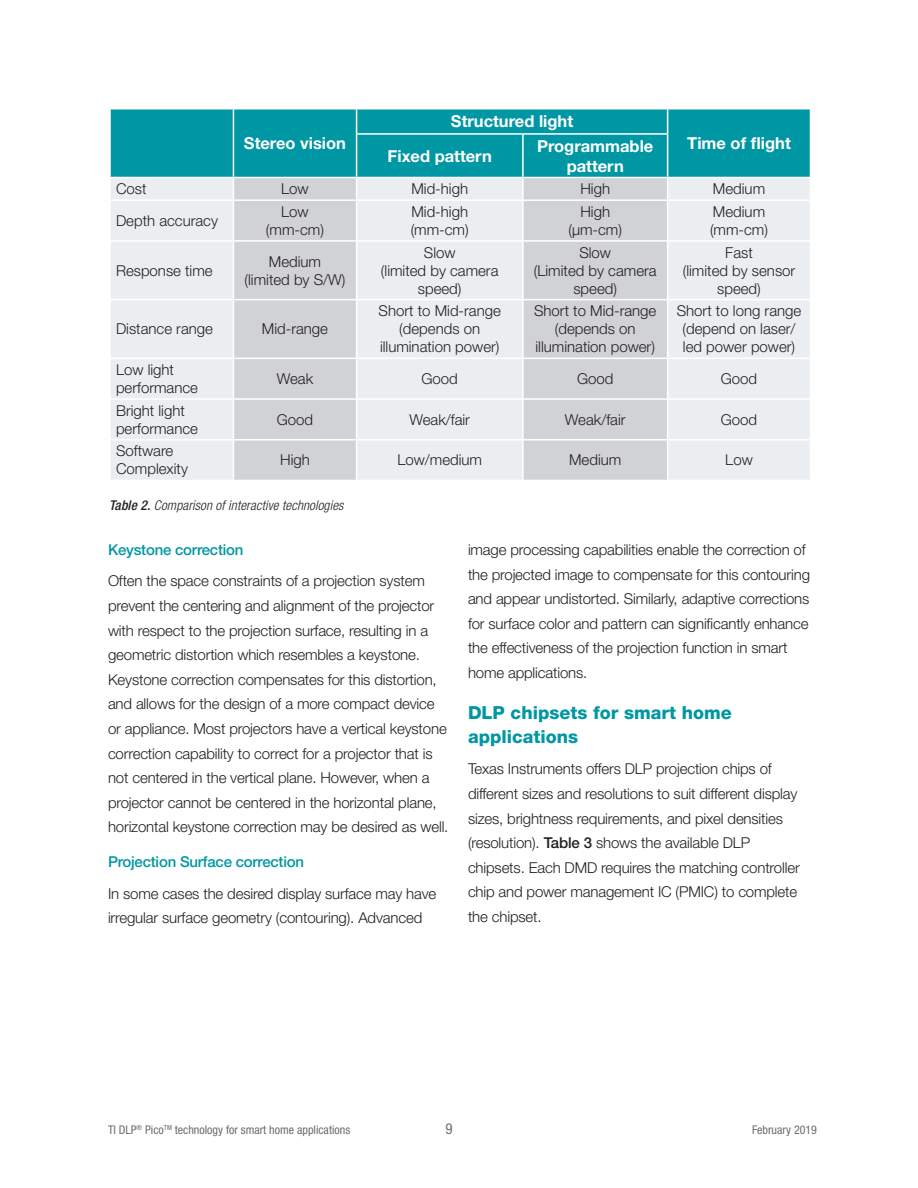
<style>
.page{position:relative;width:918px;height:1188px;background:#fff}
.page>*{position:absolute;margin:0;border:0;box-sizing:border-box;transform-origin:0 0}
.t1{font:800 18px/24px "Helvetica Neue LT Std";color:#0097a4}
.t2{font:700 16.5px/19.8px "Helvetica Neue LT Std";color:#fff;text-align:center}
.t3{font:300 15px/24.6px "Helvetica Neue LT Std";letter-spacing:-.01em;color:#231f20}
.t4{font:500 15px "Helvetica Neue LT Std";letter-spacing:-.015em;color:#0097a4}
.t5{font:condensed 15px "Helvetica Neue LT Std";color:#6c6d70}
.t6{font:italic 300 condensed 13.5px "Helvetica Neue LT Std";letter-spacing:.01em;color:#231f20}
.t7{font:condensed 12px "Helvetica Neue LT Std";color:#6c6d70}
.s1{font-weight:500}
</style>
<div class="page">
<div style="left:111px;top:110px;width:699px;height:67px;background:#0097a4"></div>
<div style="left:111px;top:178px;width:699px;height:302px;background:#ebeef1"></div>
<svg style="left:234px;top:178px;width:433px;height:302px;background:#dbdce0"></svg>
<svg style="left:233px;top:110px;width:1px;height:24px"></svg>
<svg style="left:356px;top:110px;width:1px;height:23px"></svg>
<svg style="left:667px;top:110px;width:1px;height:23px"></svg>
<hr style="left:233px;top:134px;width:1px;height:43px;background:#fff">
<hr style="left:356px;top:133px;width:167px;height:2px;background:#fff">
<hr style="left:356px;top:135px;width:1px;height:42px;background:#fff">
<hr style="left:523px;top:133px;width:145px;height:2px;background:#fff">
<hr style="left:522px;top:135px;width:2px;height:42px;background:#fff">
<hr style="left:667px;top:135px;width:1px;height:42px;background:#fff">
<svg style="left:233px;top:178px;width:1px;height:21px"></svg>
<svg style="left:356px;top:178px;width:1px;height:21px"></svg>
<hr style="left:522px;top:178px;width:2px;height:21px;background:#fff">
<svg style="left:667px;top:178px;width:1px;height:21px"></svg>
<hr style="left:109px;top:199px;width:124px;height:2px;background:#fff">
<hr style="left:233px;top:199px;width:124px;height:2px;background:#fff">
<hr style="left:233px;top:201px;width:1px;height:39px;background:#fff">
<hr style="left:357px;top:199px;width:166px;height:2px;background:#fff">
<hr style="left:356px;top:201px;width:1px;height:39px;background:#fff">
<hr style="left:523px;top:199px;width:145px;height:2px;background:#fff">
<hr style="left:522px;top:201px;width:2px;height:39px;background:#fff">
<hr style="left:668px;top:199px;width:143px;height:2px;background:#fff">
<hr style="left:667px;top:201px;width:1px;height:39px;background:#fff">
<hr style="left:109px;top:240px;width:124px;height:2px;background:#fff">
<hr style="left:233px;top:240px;width:124px;height:2px;background:#fff">
<hr style="left:233px;top:242px;width:1px;height:57px;background:#fff">
<hr style="left:357px;top:240px;width:166px;height:2px;background:#fff">
<hr style="left:356px;top:242px;width:1px;height:57px;background:#fff">
<hr style="left:523px;top:240px;width:145px;height:2px;background:#fff">
<hr style="left:522px;top:242px;width:2px;height:57px;background:#fff">
<hr style="left:668px;top:240px;width:143px;height:2px;background:#fff">
<hr style="left:667px;top:242px;width:1px;height:57px;background:#fff">
<hr style="left:109px;top:299px;width:124px;height:1px;background:#fff">
<hr style="left:233px;top:299px;width:124px;height:1px;background:#fff">
<hr style="left:233px;top:300px;width:1px;height:58px;background:#fff">
<hr style="left:357px;top:299px;width:166px;height:1px;background:#fff">
<hr style="left:356px;top:300px;width:1px;height:58px;background:#fff">
<hr style="left:523px;top:299px;width:145px;height:1px;background:#fff">
<hr style="left:522px;top:300px;width:2px;height:58px;background:#fff">
<hr style="left:668px;top:299px;width:143px;height:1px;background:#fff">
<hr style="left:667px;top:300px;width:1px;height:58px;background:#fff">
<hr style="left:109px;top:358px;width:124px;height:1px;background:#fff">
<hr style="left:233px;top:358px;width:124px;height:1px;background:#fff">
<hr style="left:233px;top:359px;width:1px;height:39px;background:#fff">
<hr style="left:357px;top:358px;width:166px;height:1px;background:#fff">
<hr style="left:356px;top:359px;width:1px;height:39px;background:#fff">
<hr style="left:523px;top:358px;width:145px;height:1px;background:#fff">
<hr style="left:522px;top:359px;width:2px;height:39px;background:#fff">
<hr style="left:668px;top:358px;width:143px;height:1px;background:#fff">
<hr style="left:667px;top:359px;width:1px;height:39px;background:#fff">
<hr style="left:109px;top:398px;width:124px;height:2px;background:#fff">
<hr style="left:233px;top:398px;width:124px;height:2px;background:#fff">
<hr style="left:233px;top:400px;width:1px;height:39px;background:#fff">
<hr style="left:357px;top:398px;width:166px;height:2px;background:#fff">
<hr style="left:356px;top:400px;width:1px;height:39px;background:#fff">
<hr style="left:523px;top:398px;width:145px;height:2px;background:#fff">
<hr style="left:522px;top:400px;width:2px;height:39px;background:#fff">
<hr style="left:668px;top:398px;width:143px;height:2px;background:#fff">
<hr style="left:667px;top:400px;width:1px;height:39px;background:#fff">
<hr style="left:109px;top:439px;width:124px;height:2px;background:#fff">
<hr style="left:233px;top:439px;width:124px;height:2px;background:#fff">
<hr style="left:233px;top:441px;width:1px;height:39px;background:#fff">
<hr style="left:357px;top:439px;width:166px;height:2px;background:#fff">
<hr style="left:356px;top:441px;width:1px;height:39px;background:#fff">
<hr style="left:523px;top:439px;width:145px;height:2px;background:#fff">
<hr style="left:522px;top:441px;width:2px;height:39px;background:#fff">
<hr style="left:668px;top:439px;width:143px;height:2px;background:#fff">
<hr style="left:667px;top:441px;width:1px;height:39px;background:#fff">
<p class="t2" style="left:244px;top:133px;width:104px">Stereo vision</p>
<p class="t2" style="left:451px;top:110px;width:124px">Structured light</p>
<p class="t2" style="left:388px;top:145px;width:106px">Fixed pattern</p>
<p class="t2" style="left:537px;top:136px;width:118px">Programmable pattern</p>
<p class="t2" style="left:687px;top:133px;width:105px">Time of flight</p>
<p class="t3" style="left:116px;top:176px;width:32px">Cost</p>
<p class="t3" style="left:281px;top:176px;width:29px">Low</p>
<p class="t3" style="left:411px;top:176px;width:58px">Mid-high</p>
<p class="t3" style="left:580px;top:176px;width:31px">High</p>
<p class="t3" style="left:713px;top:176px;width:54px">Medium</p>
<p class="t3" style="left:116px;top:208px;width:103px">Depth accuracy</p>
<p class="t3" style="left:266px;top:202px;width:60px;line-height:18px;text-align:center">Low (mm-cm)</p>
<p class="t3" style="left:411px;top:202px;width:60px;line-height:18px">Mid-high (mm-cm)</p>
<p class="t3" style="left:568px;top:202px;width:55px;line-height:18px;text-align:center">High (μm-cm)</p>
<p class="t3" style="left:710px;top:202px;width:60px;line-height:18px">Medium (mm-cm)</p>
<p class="t3" style="left:116px;top:258px;width:98px">Response time</p>
<p class="t3" style="left:245px;top:252px;width:102px;line-height:18px;text-align:center">Medium (limited by S/W)</p>
<p class="t3" style="left:381px;top:243px;width:119px;line-height:18px;text-align:center">Slow<br>(limited by camera speed)</p>
<p class="t3" style="left:534px;top:243px;width:124px;line-height:18px;text-align:center">Slow<br>(Limited by camera speed)</p>
<p class="t3" style="left:683px;top:243px;width:114px;line-height:18px;text-align:center">Fast<br>(limited by sensor speed)</p>
<p class="t3" style="left:116px;top:316px;width:98px">Distance range</p>
<p class="t3" style="left:262px;top:316px;width:68px">Mid-range</p>
<p class="t3" style="left:379px;top:302px;width:124px;line-height:18px;text-align:center">Short to Mid-range (depends on illumination power)</p>
<p class="t3" style="left:534px;top:302px;width:124px;line-height:18px;text-align:center">Short to Mid-range (depends on illumination power)</p>
<p class="t3" style="left:677px;top:302px;width:126px;line-height:18px;text-align:center">Short to long range (depend on laser/ led power power)</p>
<p class="t3" style="left:116px;top:360px;width:83px;line-height:18px">Low light performance</p>
<p class="t3" style="left:277px;top:366px;width:38px">Weak</p>
<p class="t3" style="left:422px;top:366px;width:38px">Good</p>
<p class="t3" style="left:577px;top:366px;width:38px">Good</p>
<p class="t3" style="left:721px;top:366px;width:38px">Good</p>
<p class="t3" style="left:116px;top:401px;width:83px;line-height:18px">Bright light performance</p>
<p class="t3" style="left:277px;top:407px;width:38px">Good</p>
<p class="t3" style="left:409px;top:407px;width:62px">Weak/fair</p>
<p class="t3" style="left:565px;top:407px;width:62px">Weak/fair</p>
<p class="t3" style="left:721px;top:407px;width:38px">Good</p>
<p class="t3" style="left:116px;top:442px;width:73px;line-height:18px">Software<br>Complexity</p>
<p class="t3" style="left:280px;top:448px;width:31px">High</p>
<p class="t3" style="left:397px;top:448px;width:86px">Low/medium</p>
<p class="t3" style="left:569px;top:448px;width:54px">Medium</p>
<p class="t3" style="left:725px;top:448px;width:29px">Low</p>
<p class="t6" style="left:109px;top:498px;width:236px"><span class="s1">Table 2.</span> Comparison of interactive technologies</p>
<p class="t4" style="left:108px;top:541px;width:137px">Keystone correction</p>
<p class="t3" style="left:108px;top:569px;width:342px">Often the space constraints of a projection system prevent the centering and alignment of the projector with respect to the projection surface, resulting in a geometric distortion which resembles a keystone.<br>Keystone correction compensates for this distortion, and allows for the design of a more compact device or appliance. Most projectors have a vertical keystone correction capability to correct for a projector that is not centered in the vertical plane. However, when a projector cannot be centered in the horizontal plane, horizontal keystone correction may be desired as well.</p>
<p class="t4" style="left:108px;top:853px;width:198px">Projection Surface correction</p>
<p class="t3" style="left:108px;top:881px;width:330px">In some cases the desired display surface may have irregular surface geometry (contouring). Advanced</p>
<p class="t3" style="left:468px;top:537px;width:344px">image processing capabilities enable the correction of the projected image to compensate for this contouring and appear undistorted. Similarly, adaptive corrections for surface color and pattern can significantly enhance the effectiveness of the projection function in smart home applications.</p>
<p class="t1" style="left:468px;top:701px;width:265px">DLP chipsets for smart home applications</p>
<p class="t3" style="left:468px;top:756px;width:333px">Texas Instruments offers DLP projection chips of different sizes and resolutions to suit different display sizes, brightness requirements, and pixel densities (resolution). <span class="s1">Table 3</span> shows the available DLP chipsets. Each DMD requires the matching controller chip and power management IC (PMIC) to complete the chipset.</p>
<p class="t7" style="left:108px;top:1123px;width:244px">TI DLP<sup>®</sup> Pico<sup>TM</sup> technology for smart home applications</p>
<p class="t5" style="left:445px;top:1120px;width:9px">9</p>
<p class="t7" style="left:752px;top:1123px;width:66px">February 2019</p>
</div>
